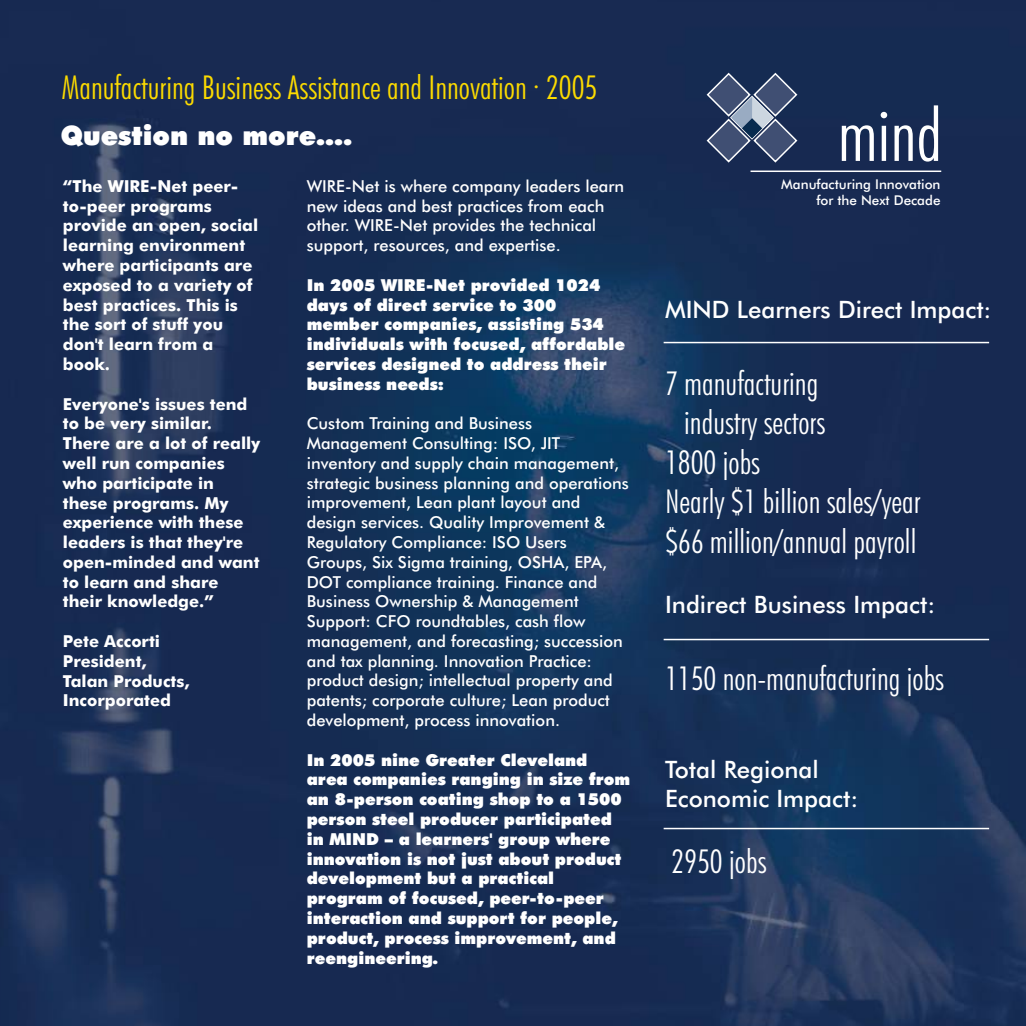
<style>
.page{position:relative;width:1026px;height:1026px;background:#fff}
.page>*{position:absolute;margin:0;border:0;box-sizing:border-box;transform-origin:0 0}
.t1{font:300 condensed 73.35px "Futura BT";color:#fff}
.t2{font:300 condensed 33px "Futura BT";color:#fff}
.t3{font:300 condensed 33px "Futura BT";color:#fcdb00}
.t4{font:900 27px "Futura BT";color:#fff}
.t5{font:500 24px/28.8px "Futura BT";color:#fff}
.t6{font:500 16.5px/19.8px "Futura BT";color:#fff}
.t7{font:900 16.5px/19.8px "Futura BT";color:#fff}
.t8{font:500 16.5px/19.8px "Futura BT";color:#fff}
.t9{font:500 13.5px/16.2px "Futura BT";color:#fff;text-align:right}
</style>
<div class="page">
<img style="left:0;top:0;width:1026px;height:1026px">
<svg style="left:706px;top:72px;width:92px;height:92px;background:#485778"></svg>
<hr style="left:751px;top:171px;width:190px;height:1px;background:#fff">
<hr style="left:664px;top:342px;width:325px;height:1px;background:#fff">
<hr style="left:664px;top:639px;width:325px;height:1px;background:#fff">
<hr style="left:664px;top:828px;width:325px;height:1px;background:#fff">
<h2 class="t3" style="left:62px;top:74px;width:537px">Manufacturing Business Assistance and Innovation 2005</h2>
<h2 class="t3" style="left:533px;top:63px;width:8px">.</h2>
<h3 class="t4" style="left:60px;top:124px;width:294px">Question no more….</h3>
<p class="t8" style="left:63px;top:178px;width:197px">“The WIRE-Net peer&shy;to-peer programs provide an open, social learning environment where participants are exposed to a variety of best practices. This is the sort of stuff you don't learn from a book.</p>
<p class="t8" style="left:63px;top:395px;width:199px">Everyone's issues tend to be very similar.<br>There are a lot of really well run companies who participate in these programs. My experience with these leaders is that they're open-minded and want to learn and share their knowledge.”</p>
<p class="t8" style="left:63px;top:633px;width:128px">Pete Accorti<br>President,<br>Talan Products,<br>Incorporated</p>
<p class="t6" style="left:307px;top:178px;width:319px">WIRE-Net is where company leaders learn new ideas and best practices from each other. WIRE-Net provides the technical support, resources, and expertise.</p>
<p class="t7" style="left:307px;top:277px;width:320px">In 2005 WIRE-Net provided 1024 days of direct service to 300 member companies, assisting 534 individuals with focused, affordable services designed to address their business needs:</p>
<p class="t6" style="left:307px;top:415px;width:324px">Custom Training and Business Management Consulting: ISO, JIT inventory and supply chain management, strategic business planning and operations improvement, Lean plant layout and design services. Quality Improvement &amp; Regulatory Compliance: ISO Users Groups, Six Sigma training, OSHA, EPA, DOT compliance training. Finance and Business Ownership &amp; Management Support: CFO roundtables, cash flow management, and forecasting; succession and tax planning. Innovation Practice: product design; intellectual property and patents; corporate culture; Lean product development, process innovation.</p>
<p class="t7" style="left:307px;top:751px;width:325px">In 2005 nine Greater Cleveland area companies ranging in size from an 8-person coating shop to a 1500 person steel producer participated in MIND – a learners' group where innovation is not just about product development but a practical program of focused, peer-to-peer interaction and support for people, product, process improvement, and reengineering.</p>
<h1 class="t1" style="left:838px;top:105px;width:106px">mind</h1>
<p class="t9" style="left:781px;top:178px;width:161px">Manufacturing Innovation for the Next Decade</p>
<h3 class="t5" style="left:665px;top:297px;width:328px">MIND Learners Direct Impact:</h3>
<h2 class="t2" style="left:665px;top:370px;width:155px">7 manufacturing</h2>
<h2 class="t2" style="left:684px;top:409px;width:142px">industry sectors</h2>
<h2 class="t2" style="left:665px;top:449px;width:96px">1800 jobs</h2>
<h2 class="t2" style="left:665px;top:488px;width:257px">Nearly $1 billion sales/year</h2>
<h2 class="t2" style="left:665px;top:528px;width:253px">$66 million/annual payroll</h2>
<h3 class="t5" style="left:665px;top:592px;width:272px">Indirect Business Impact:</h3>
<h2 class="t2" style="left:665px;top:665px;width:280px">1150 non-manufacturing jobs</h2>
<h3 class="t5" style="left:665px;top:757px;width:195px">Total Regional<br>Economic Impact:</h3>
<h2 class="t2" style="left:671px;top:848px;width:96px">2950 jobs</h2>
</div>
